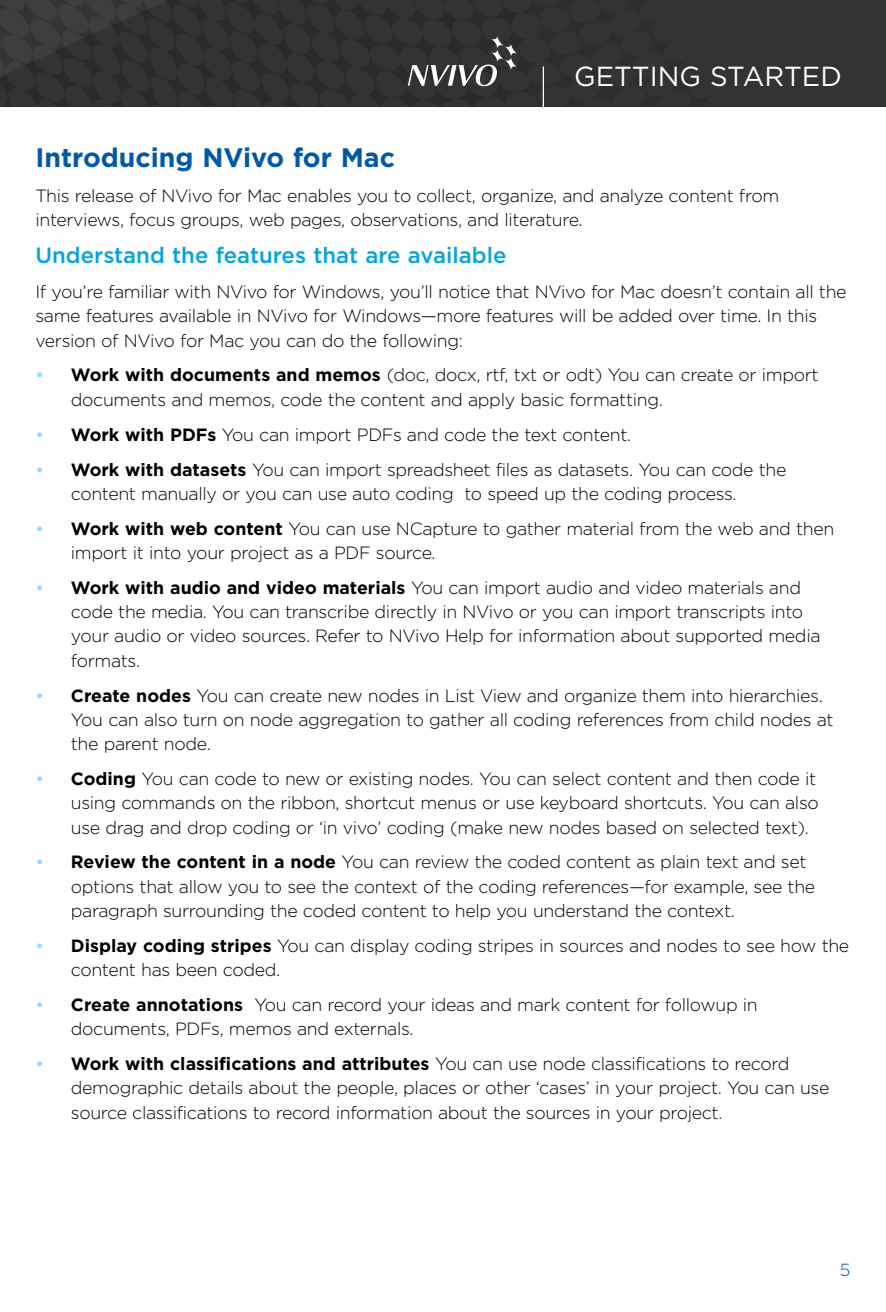
<style>
.page{position:relative;width:886px;height:1312px;background:#fff}
.page>*{position:absolute;margin:0;border:0;box-sizing:border-box;transform-origin:0 0}
.t1{font:27.5px "Gotham";color:#fff}
.t2{font:700 26.75px "Gotham";color:#0058a9}
.t3{font:500 22.25px "Gotham";color:#00a4e3}
.t4{font:300 17.75px/24.2px "Gotham";letter-spacing:-.02em;color:#000}
.t5{font:300 17.5px "Gotham";color:#0058a9}
.s1{font-weight:500;color:#8ed8f8}
.s2{font-weight:700}
.s3{font-weight:400;color:#8ed8f8}
</style>
<div class="page">
<img style="left:0;top:0;width:886px;height:106px">
<svg style="left:408px;top:35px;width:110px;height:51px;background:#4f4f50"></svg>
<hr style="left:543px;top:66px;width:1px;height:57px;background:#fff">
<h1 class="t1" style="left:574px;top:59px;width:269px">GETTING STARTED</h1>
<h2 class="t2" style="left:35px;top:139px;width:361px">Introducing NVivo for Mac</h2>
<p class="t4" style="left:35px;top:183px;width:745px">This release of NVivo for Mac enables you to collect, organize, and analyze content from interviews, focus groups, web pages, observations, and literature.</p>
<p class="t3" style="left:35px;top:240px;width:472px">Understand the features that are available</p>
<p class="t4" style="left:35px;top:279px;width:812px">If you’re familiar with NVivo for Windows, you’ll notice that NVivo for Mac doesn’t contain all the same features available in NVivo for Windows—more features will be added over time. In this version of NVivo for Mac you can do the following:</p>
<p class="t4" style="left:71px;top:362px;width:749px;text-indent:-35px"><span class="s1">•</span> <span class="s2">Work with documents and memos</span> (doc, docx, rtf, txt or odt) You can create or import documents and memos, code the content and apply basic formatting.</p>
<p class="t4" style="left:35px;top:421px;width:597px"><span class="s3">•</span> <span class="s2">Work with PDFs</span> You can import PDFs and code the text content.</p>
<p class="t4" style="left:71px;top:456px;width:717px;text-indent:-35px"><span class="s3">•</span> <span class="s2">Work with datasets</span> You can import spreadsheet files as datasets. You can code the content manually or you can use auto coding to speed up the coding process.</p>
<p class="t4" style="left:71px;top:515px;width:765px;text-indent:-35px"><span class="s3">•</span> <span class="s2">Work with web content</span> You can use NCapture to gather material from the web and then import it into your project as a PDF source.</p>
<p class="t4" style="left:71px;top:575px;width:751px;text-indent:-35px"><span class="s3">•</span> <span class="s2">Work with audio and video materials</span> You can import audio and video materials and code the media. You can transcribe directly in NVivo or you can import transcripts into your audio or video sources. Refer to NVivo Help for information about supported media formats.</p>
<p class="t4" style="left:71px;top:682px;width:764px;text-indent:-35px"><span class="s3">•</span> <span class="s2">Create nodes</span> You can create new nodes in List View and organize them into hierarchies.<br>You can also turn on node aggregation to gather all coding references from child nodes at the parent node.</p>
<p class="t4" style="left:71px;top:766px;width:749px;text-indent:-35px"><span class="s3">•</span> <span class="s2">Coding</span> You can code to new or existing nodes. You can select content and then code it using commands on the ribbon, shortcut menus or use keyboard shortcuts. You can also use drag and drop coding or ‘in vivo’ coding (make new nodes based on selected text).</p>
<p class="t4" style="left:71px;top:849px;width:746px;text-indent:-35px"><span class="s3">•</span> <span class="s2">Review the content in a node</span> You can review the coded content as plain text and set options that allow you to see the context of the coding references—for example, see the paragraph surrounding the coded content to help you understand the context.</p>
<p class="t4" style="left:71px;top:932px;width:780px;text-indent:-35px"><span class="s3">•</span> <span class="s2">Display coding stripes</span> You can display coding stripes in sources and nodes to see how the content has been coded.</p>
<p class="t4" style="left:71px;top:991px;width:688px;text-indent:-35px"><span class="s3">•</span> <span class="s2">Create annotations</span> You can record your ideas and mark content for followup in documents, PDFs, memos and externals.</p>
<p class="t4" style="left:71px;top:1051px;width:760px;text-indent:-35px"><span class="s3">•</span> <span class="s2">Work with classifications and attributes</span> You can use node classifications to record demographic details about the people, places or other ‘cases’ in your project. You can use source classifications to record information about the sources in your project.</p>
<p class="t5" style="left:840px;top:1258px;width:12px">5</p>
</div>
